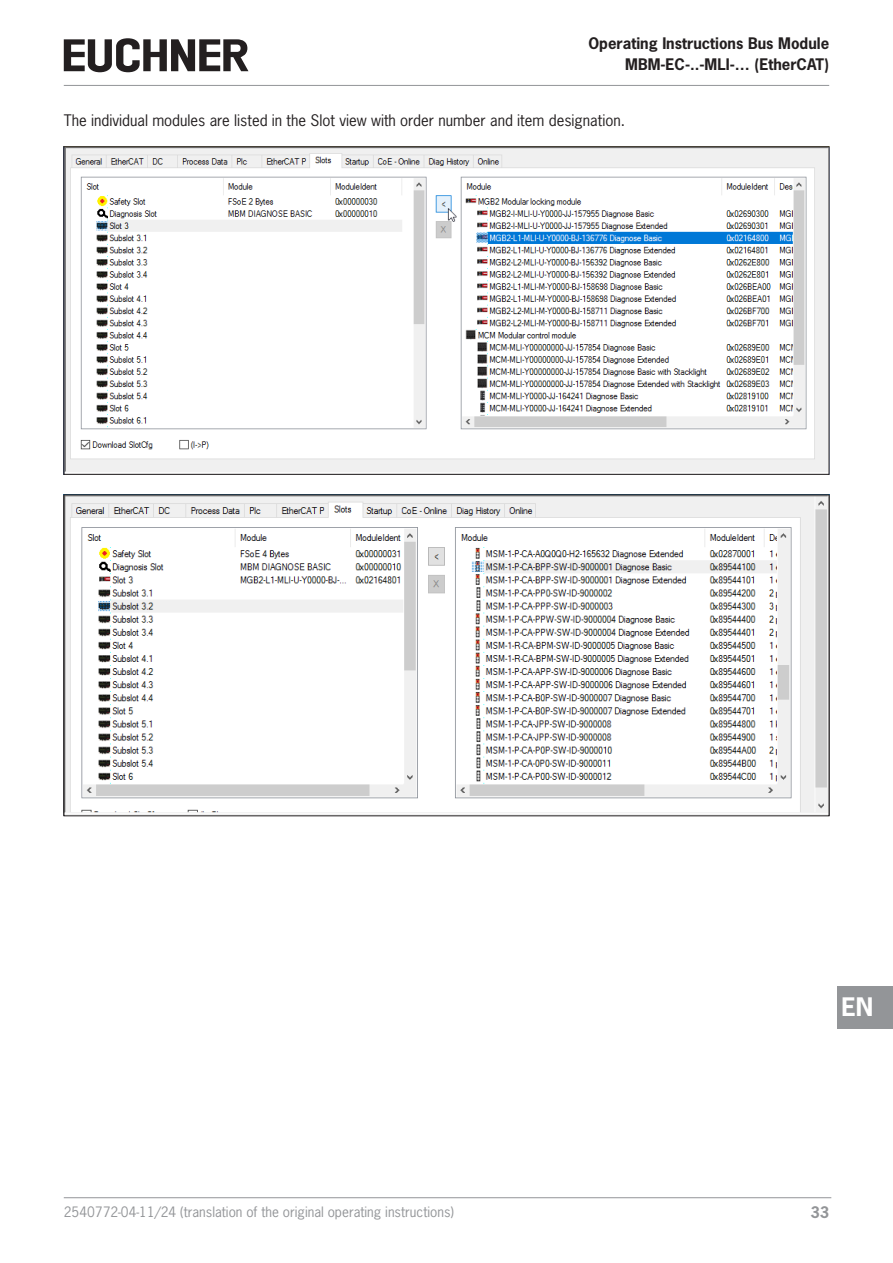
<style>
.page{position:relative;width:893px;height:1263px;background:#fff}
.page>*{position:absolute;margin:0;border:0;box-sizing:border-box;transform-origin:0 0}
.t1{font:700 24px "News Gothic Std";color:#fff}
.paragraph_last{font:15px "News Gothic Std";color:#231f20}
.t2{font:700 15px/20.1px "News Gothic Std";color:#231f20;text-align:right}
.t3{font:700 15px "News Gothic Std";color:#939598}
.t4{font:13.5px "News Gothic Std";color:#939598}
</style>
<div class="page">
<hr style="left:64px;top:85px;width:765px;height:1px;background:#939598">
<hr style="left:64px;top:1197px;width:767px;height:1px;background:#939598">
<svg style="left:64px;top:38px;width:184px;height:34px"></svg>
<div style="left:838px;top:986px;width:55px;height:43px;background:#939598"></div>
<img style="left:66px;top:148px;width:761px;height:324px">
<img style="left:66px;top:497px;width:761px;height:316px">
<p class="t2" style="left:588px;top:33px;width:242px">Operating Instructions Bus Module<br>MBM-EC-..-MLI-… (EtherCAT)</p>
<p class="paragraph_last" style="left:64px;top:111px;width:563px">The individual modules are listed in the Slot view with order number and item designation.</p>
<h1 class="t1" style="left:841px;top:991px;width:33px">EN</h1>
<p class="t4" style="left:64px;top:1203px;width:392px">2540772-04-11/24 (translation of the original operating instructions)</p>
<p class="t3" style="left:810px;top:1202px;width:20px">33</p>
</div>
